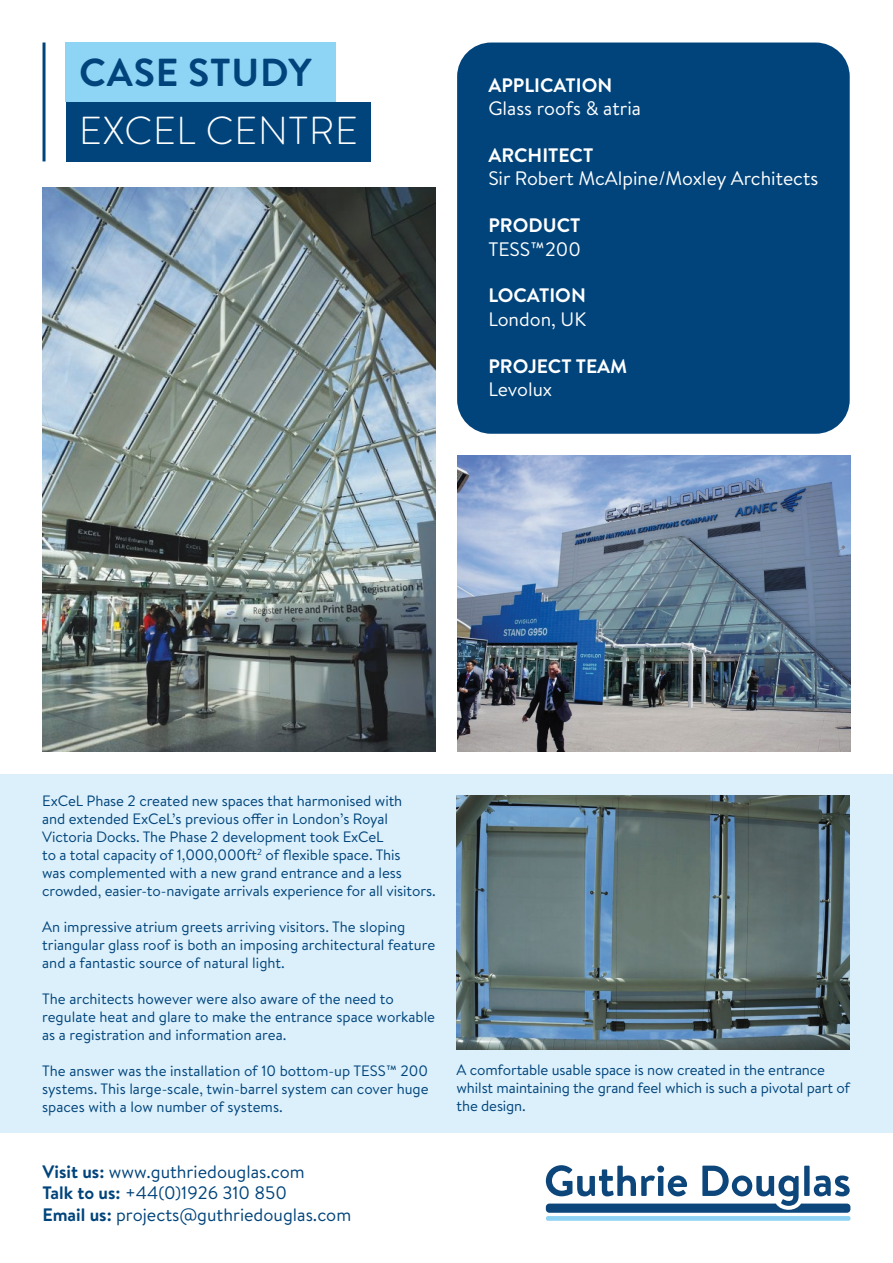
<style>
.page{position:relative;width:893px;height:1263px;background:#fff}
.page>*{position:absolute;margin:0;border:0;box-sizing:border-box;transform-origin:0 0}
.t1{font:300 39px "Brandon Text";letter-spacing:.02em;color:#fff}
.t2{font:700 39px "Brandon Text";letter-spacing:.02em;color:#00447b}
.t3{font:19.5px "Brandon Text";color:#fff}
.t4{font:700 19.5px "Brandon Text";color:#fff}
.t5{font:18px/21.6px "Brandon Text";color:#00447b}
.t6{font:15px/18px "Brandon Text";letter-spacing:-.005em;color:#00447b}
.s1{font-weight:700}
</style>
<div class="page">
<div style="left:457px;top:43px;width:393px;height:391px;background:#00447b;border-radius:34px"></div>
<div style="left:66px;top:43px;width:270px;height:59px;background:#8dd4f5"></div>
<div style="left:66px;top:102px;width:304px;height:59px;background:#00447b"></div>
<img style="left:43px;top:187px;width:393px;height:564px">
<img style="left:457px;top:455px;width:393px;height:296px">
<div style="left:546px;top:1216px;width:304px;height:5px;background:#8fd3f4;border-radius:2px"></div>
<svg style="left:546px;top:1165px;width:304px;height:48px"></svg>
<hr style="left:43px;top:43px;width:3px;height:118px;background:#00447b">
<div style="left:0;top:774px;width:893px;height:359px;background:#dcf0fb"></div>
<img style="left:457px;top:795px;width:393px;height:254px">
<h1 class="t2" style="left:79px;top:45px;width:234px">CASE STUDY</h1>
<h1 class="t1" style="left:79px;top:104px;width:280px">EXCEL CENTRE</h1>
<h2 class="t4" style="left:488px;top:71px;width:126px">APPLICATION</h2>
<h2 class="t3" style="left:488px;top:95px;width:154px">Glass roofs &amp; atria</h2>
<h2 class="t4" style="left:488px;top:142px;width:106px">ARCHITECT</h2>
<h2 class="t3" style="left:488px;top:165px;width:331px">Sir Robert McAlpine/Moxley Architects</h2>
<h2 class="t4" style="left:488px;top:212px;width:94px">PRODUCT</h2>
<h2 class="t3" style="left:488px;top:235px;width:94px">TESS™200</h2>
<h2 class="t4" style="left:488px;top:282px;width:99px">LOCATION</h2>
<h2 class="t3" style="left:488px;top:306px;width:99px">London, UK</h2>
<h2 class="t4" style="left:488px;top:352px;width:140px">PROJECT TEAM</h2>
<h2 class="t3" style="left:488px;top:376px;width:65px">Levolux</h2>
<p class="t6" style="left:42px;top:791px;width:395px">ExCeL Phase 2 created new spaces that harmonised with<br>and extended ExCeL’s previous offer in London’s Royal Victoria Docks. The Phase 2 development took ExCeL<br>to a total capacity of 1,000,000ft<sup>2</sup> of flexible space. This<br>was complemented with a new grand entrance and a less crowded, easier-to-navigate arrivals experience for all visitors.</p>
<p class="t6" style="left:42px;top:917px;width:394px">An impressive atrium greets arriving visitors. The sloping triangular glass roof is both an imposing architectural feature and a fantastic source of natural light.</p>
<p class="t6" style="left:42px;top:989px;width:394px">The architects however were also aware of the need to regulate heat and glare to make the entrance space workable as a registration and information area.</p>
<p class="t6" style="left:42px;top:1061px;width:388px;text-align:justify">The answer was the installation of 10 bottom-up TESS™ 200 systems. This large-scale, twin-barrel system can cover huge spaces with a low number of systems.</p>
<p class="t6" style="left:457px;top:1061px;width:395px">A comfortable usable space is now created in the entrance whilst maintaining the grand feel which is such a pivotal part of the design.</p>
<p class="t5" style="left:43px;top:1160px;width:310px"><span class="s1">Visit us:</span> www.guthriedouglas.com<br><span class="s1">Talk to us:</span> +44(0)1926 310 850<br><span class="s1">Email us:</span> projects@guthriedouglas.com</p>
</div>
